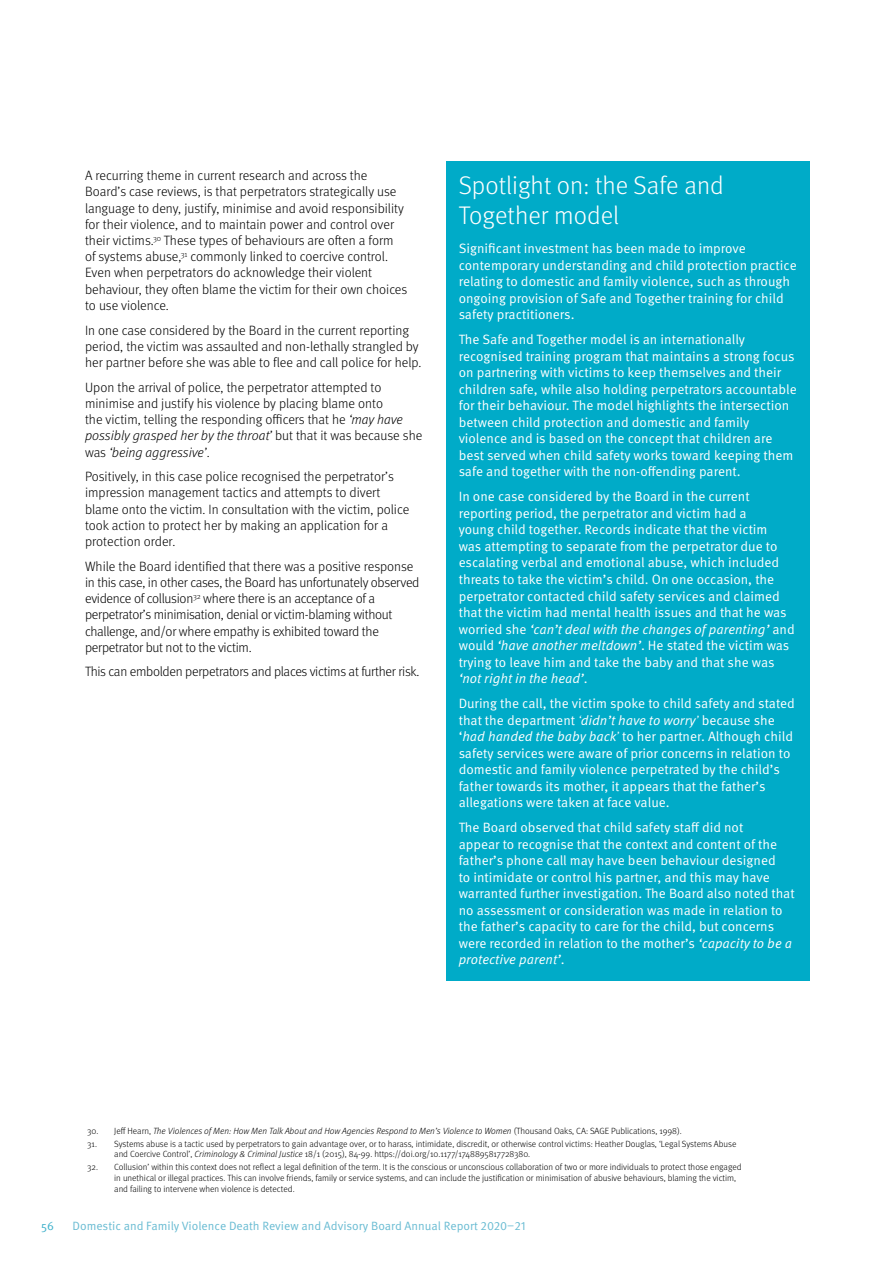
<style>
.page{position:relative;width:893px;height:1263px;background:#fff}
.page>*{position:absolute;margin:0;border:0;box-sizing:border-box;transform-origin:0 0}
.Spotlight_heading{font:300 25.5px/30.6px "Meta Pro";color:#fff}
.spotlight_text{font:13.5px/16.5px "Meta Pro Norm";color:#fff}
.Body_Text_9pt{font:300 13.5px/16.2px "Meta Pro";color:#000}
.Body_Text_9pt-2{font:300 13.5px/16.2px "Meta Pro";letter-spacing:-.02em;color:#000}
.t1{font:12px "Meta Pro Norm";color:#68bbd2}
.t2{font:12px "Meta Pro Norm";color:#40b1cb}
.Foot_note{font:300 9px/10.8px "Meta Pro";color:#000}
.Foot_note-2{font:italic 300 9px "Meta Pro";color:#000}
.s1{font-style:italic}
.s2{font-family:"Meta Pro Norm Ita"}
.s3{font-family:"Meta Pro";font-weight:300;font-style:italic}
.s4{font-style:normal}
</style>
<div class="page">
<div style="left:446px;top:162px;width:363px;height:81px;background:#00abc8"></div>
<div style="left:446px;top:230px;width:363px;height:105px;background:#00abc8"></div>
<div style="left:446px;top:321px;width:363px;height:171px;background:#00abc8"></div>
<div style="left:446px;top:478px;width:363px;height:221px;background:#00abc8"></div>
<div style="left:446px;top:685px;width:363px;height:138px;background:#00abc8"></div>
<div style="left:446px;top:809px;width:363px;height:171px;background:#00abc8"></div>
<p class="Body_Text_9pt" style="left:85px;top:167px;width:324px">A recurring theme in current research and across the Board’s case reviews, is that perpetrators strategically use language to deny, justify, minimise and avoid responsibility for their violence, and to maintain power and control over their victims.<sup>30</sup> These types of behaviours are often a form of systems abuse,<sup>31</sup> commonly linked to coercive control.<br>Even when perpetrators do acknowledge their violent behaviour, they often blame the victim for their own choices to use violence.</p>
<p class="Body_Text_9pt" style="left:85px;top:321px;width:338px">In one case considered by the Board in the current reporting period, the victim was assaulted and non-lethally strangled by her partner before she was able to flee and call police for help.</p>
<p class="Body_Text_9pt" style="left:85px;top:378px;width:339px">Upon the arrival of police, the perpetrator attempted to minimise and justify his violence by placing blame onto<br>the victim, telling the responding officers that he <span class="s1">‘may have possibly grasped her by the throat’</span> but that it was because she was <span class="s1">‘being aggressive’</span>.</p>
<p class="Body_Text_9pt" style="left:85px;top:468px;width:326px">Positively, in this case police recognised the perpetrator’s impression management tactics and attempts to divert blame onto the victim. In consultation with the victim, police took action to protect her by making an application for a protection order.</p>
<p class="Body_Text_9pt-2" style="left:85px;top:557px;width:336px">While the Board identified that there was a positive response in this case, in other cases, the Board has unfortunately observed evidence of collusion<sup>32</sup> where there is an acceptance of a perpetrator’s minimisation, denial or victim-blaming without challenge, and/or where empathy is exhibited toward the perpetrator but not to the victim.</p>
<p class="Body_Text_9pt-2" style="left:85px;top:663px;width:336px">This can embolden perpetrators and places victims at further risk.</p>
<p class="Spotlight_heading" style="left:459px;top:168px;width:267px">Spotlight on: the Safe and<br>Together model</p>
<p class="spotlight_text" style="left:459px;top:240px;width:340px">Significant investment has been made to improve contemporary understanding and child protection practice relating to domestic and family violence, such as through ongoing provision of Safe and Together training for child safety practitioners.</p>
<p class="spotlight_text" style="left:459px;top:331px;width:340px">The Safe and Together model is an internationally recognised training program that maintains a strong focus on partnering with victims to keep themselves and their children safe, while also holding perpetrators accountable for their behaviour. The model highlights the intersection between child protection and domestic and family violence and is based on the concept that children are best served when child safety works toward keeping them safe and together with the non-offending parent.</p>
<p class="spotlight_text" style="left:459px;top:488px;width:338px">In one case considered by the Board in the current reporting period, the perpetrator and victim had a<br>young child together. Records indicate that the victim<br>was attempting to separate from the perpetrator due to escalating verbal and emotional abuse, which included threats to take the victim’s child. On one occasion, the perpetrator contacted child safety services and claimed that the victim had mental health issues and that he was worried she <span class="s2">‘can’t deal with the changes of parenting’</span> and would <span class="s2">‘have another meltdown’</span>. He stated the victim was trying to leave him and take the baby and that she was <span class="s2">‘not right in the head’</span>.</p>
<p class="spotlight_text" style="left:459px;top:694px;width:338px">During the call, the victim spoke to child safety and stated that the department <span class="s3">‘</span><span class="s2">didn’t have to worry</span><span class="s3">’</span> because she ‘<span class="s2">had handed the baby back</span><span class="s3">’</span> to her partner. Although child safety services were aware of prior concerns in relation to domestic and family violence perpetrated by the child’s father towards its mother, it appears that the father’s allegations were taken at face value.</p>
<p class="spotlight_text" style="left:459px;top:818px;width:337px">The Board observed that child safety staff did not<br>appear to recognise that the context and content of the father’s phone call may have been behaviour designed<br>to intimidate or control his partner, and this may have warranted further investigation. The Board also noted that no assessment or consideration was made in relation to the father’s capacity to care for the child, but concerns were recorded in relation to the mother’s <span class="s2">‘capacity to be a protective parent’</span>.</p>
<p class="Foot_note-2" style="left:87px;top:1124px;width:596px"><span class="s4">30. Jeff Hearn,</span> The Violences of Men: How Men Talk About and How Agencies Respond to Men’s Violence to Women <span class="s4">(Thousand Oaks, CA: SAGE Publications, 1998).</span></p>
<p class="Foot_note" style="left:114px;top:1138px;width:624px;text-indent:-27px">31. Systems abuse is a tactic used by perpetrators to gain advantage over, or to harass, intimidate, discredit, or otherwise control victims: Heather Douglas, ‘Legal Systems Abuse and Coercive Control’, <span class="s1">Criminology &amp; Criminal Justice</span> 18/1 (2015), 84-99. https://doi.org/10.1177/1748895817728380.</p>
<p class="Foot_note" style="left:114px;top:1161px;width:629px;text-indent:-27px">32. Collusion’ within this context does not reflect a legal definition of the term. It is the conscious or unconscious collaboration of two or more individuals to protect those engaged in unethical or illegal practices. This can involve friends, family or service systems, and can include the justification or minimisation of abusive behaviours, blaming the victim, and failing to intervene when violence is detected.</p>
<p class="t2" style="left:41px;top:1216px;width:14px">56</p>
<p class="t1" style="left:73px;top:1216px;width:454px">Domestic and Family Violence Death Review and Advisory Board Annual Report 2020–21</p>
</div>
